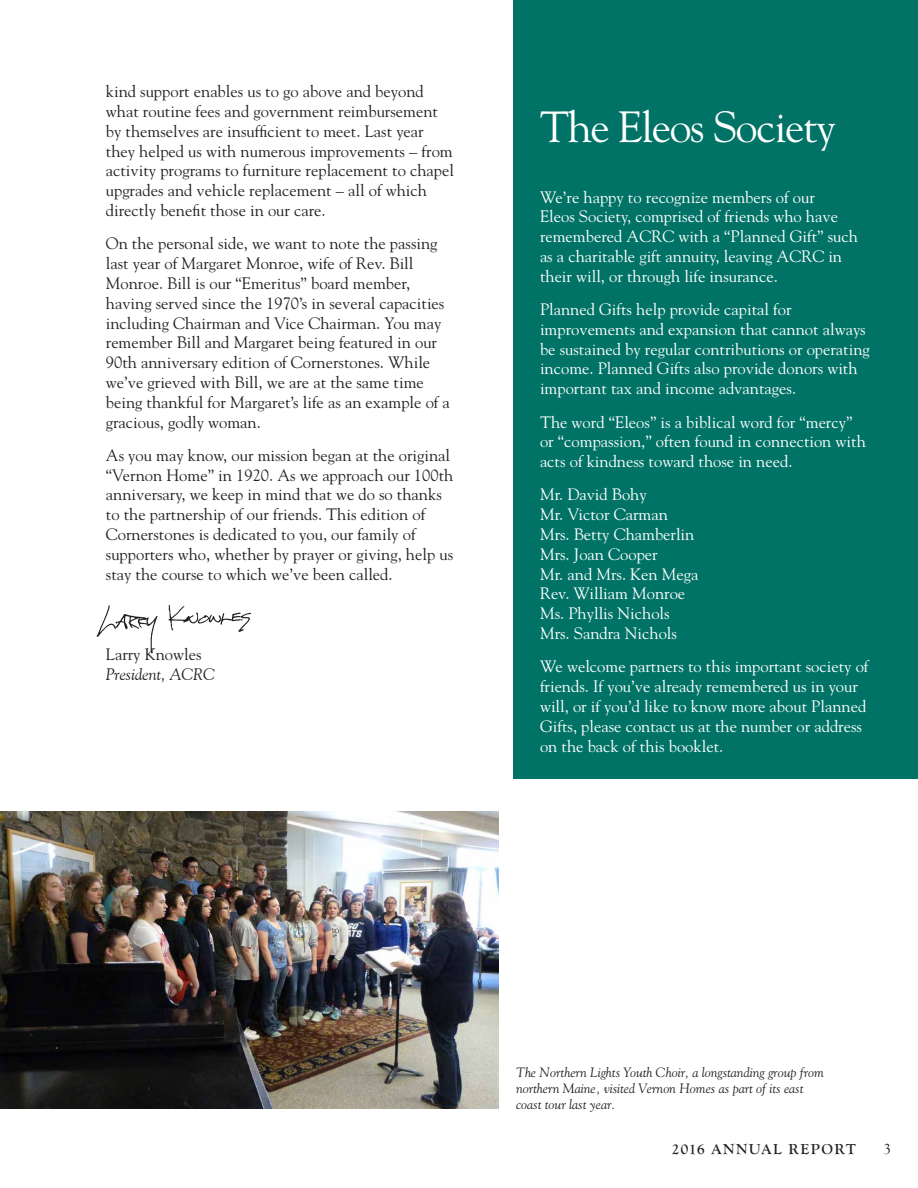
<style>
.page{position:relative;width:918px;height:1188px;background:#fff}
.page>*{position:absolute;margin:0;border:0;box-sizing:border-box;transform-origin:0 0}
.t1{font:43.5px "Goudy";letter-spacing:-.03em;color:#fff}
.t2{font:16.5px/19.8px "Goudy";color:#231f20}
.t3{font:16.5px/19.8px "Goudy";color:#fff}
.t4{font:italic 16.5px "Goudy Old Style BT";color:#231f20}
.t5{font:700 15px "Goudy Old Style T";letter-spacing:.1em;color:#231f20}
.t6{font:15px "Goudy Old Style T";color:#231f20}
.t7{font:italic 13.5px/16.2px "Goudy";color:#231f20}
</style>
<div class="page">
<div style="left:513px;top:0;width:405px;height:779px;background:#007366"></div>
<img style="left:96px;top:604px;width:155px;height:50px">
<img style="left:0;top:812px;width:499px;height:297px">
<p class="t2" style="left:106px;top:81px;width:350px">kind support enables us to go above and beyond what routine fees and government reimbursement by themselves are insufficient to meet. Last year they helped us with numerous improvements – from activity programs to furniture replacement to chapel upgrades and vehicle replacement – all of which directly benefit those in our care.</p>
<p class="t2" style="left:106px;top:233px;width:346px">On the personal side, we want to note the passing last year of Margaret Monroe, wife of Rev. Bill Monroe. Bill is our “Emeritus” board member, having served since the 1970’s in several capacities including Chairman and Vice Chairman. You may remember Bill and Margaret being featured in our 90th anniversary edition of Cornerstones. While we’ve grieved with Bill, we are at the same time being thankful for Margaret’s life as an example of a gracious, godly woman.</p>
<p class="t2" style="left:106px;top:445px;width:349px">As you may know, our mission began at the original “Vernon Home” in 1920. As we approach our 100th anniversary, we keep in mind that we do so thanks to the partnership of our friends. This edition of Cornerstones is dedicated to you, our family of supporters who, whether by prayer or giving, help us stay the course to which we’ve been called.</p>
<p class="t2" style="left:106px;top:644px;width:97px">Larry Knowles</p>
<p class="t4" style="left:106px;top:664px;width:111px">President, ACRC</p>
<p class="t1" style="left:540px;top:100px;width:297px">The Eleos Society</p>
<p class="t3" style="left:540px;top:186px;width:320px">We’re happy to recognize members of our<br>Eleos Society, comprised of friends who have remembered ACRC with a “Planned Gift” such as a charitable gift annuity, leaving ACRC in their will, or through life insurance.</p>
<p class="t3" style="left:540px;top:299px;width:331px">Planned Gifts help provide capital for improvements and expansion that cannot always be sustained by regular contributions or operating income. Planned Gifts also provide donors with important tax and income advantages.</p>
<p class="t3" style="left:540px;top:411px;width:327px">The word “Eleos” is a biblical word for “mercy” or “compassion,” often found in connection with acts of kindness toward those in need.</p>
<p class="t3" style="left:540px;top:484px;width:108px">Mr. David Bohy</p>
<p class="t3" style="left:540px;top:504px;width:129px">Mr. Victor Carman</p>
<p class="t3" style="left:540px;top:524px;width:156px">Mrs. Betty Chamberlin</p>
<p class="t3" style="left:540px;top:544px;width:119px">Mrs. Joan Cooper</p>
<p class="t3" style="left:540px;top:564px;width:160px">Mr. and Mrs. Ken Mega</p>
<p class="t3" style="left:540px;top:583px;width:147px">Rev. William Monroe</p>
<p class="t3" style="left:540px;top:603px;width:131px">Ms. Phyllis Nichols</p>
<p class="t3" style="left:540px;top:623px;width:139px">Mrs. Sandra Nichols</p>
<p class="t3" style="left:540px;top:656px;width:330px">We welcome partners to this important society of friends. If you’ve already remembered us in your will, or if you’d like to know more about Planned Gifts, please contact us at the number or address on the back of this booklet.</p>
<p class="t7" style="left:516px;top:1064px;width:309px">The Northern Lights Youth Choir, a longstanding group from northern Maine, visited Vernon Homes as part of its east coast tour last year.</p>
<p class="t5" style="left:672px;top:1141px;width:186px">2016 ANNUAL REPORT</p>
<p class="t6" style="left:884px;top:1141px;width:9px">3</p>
</div>
